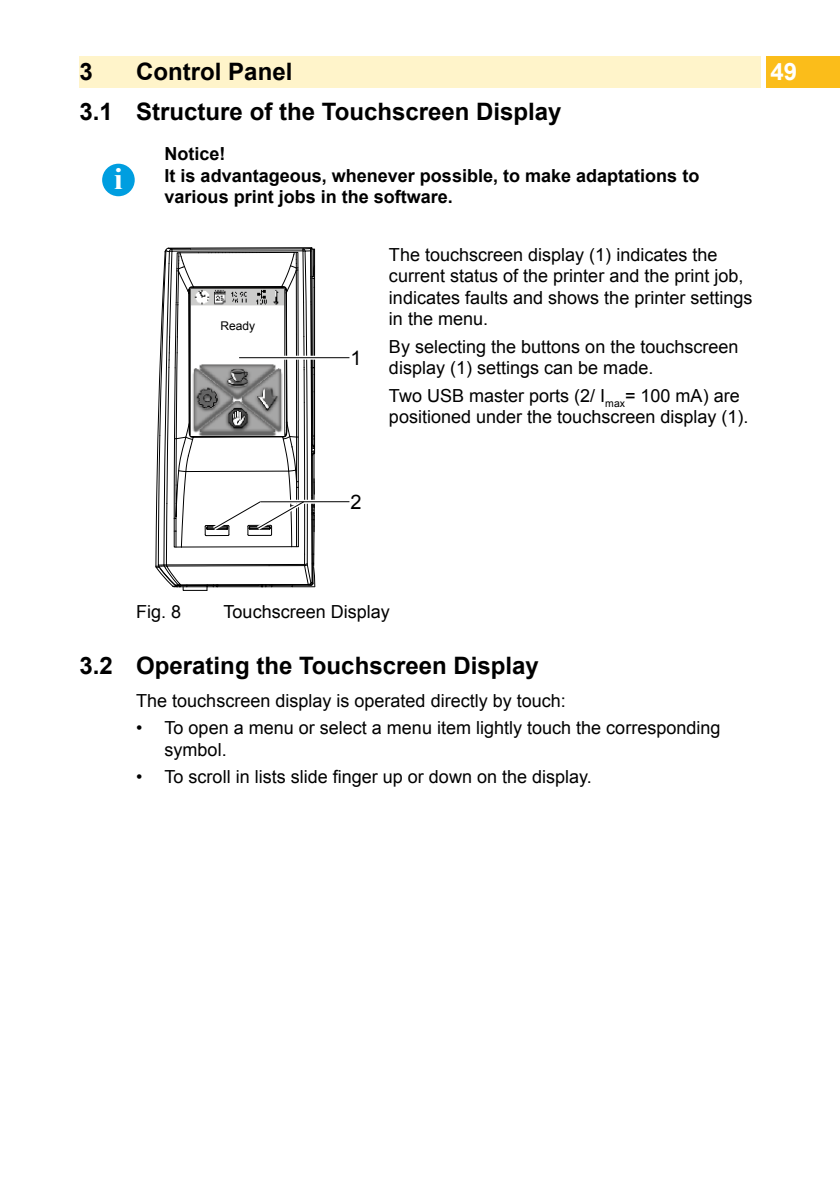
<style>
.page{position:relative;width:840px;height:1191px;background:#fff}
.page>*{position:absolute;margin:0;border:0;box-sizing:border-box;transform-origin:0 0}
.t1{font:700 30.6px "Times New Roman";color:#fff}
.t2{font:700 24px "Arial";color:#000}
.t3{font:700 24px "Arial";color:#fff}
.t4{font:20px "Arial";color:#000}
.t5{font:18px/21.6px "Arial";color:#000}
.t6{font:700 18px/21.6px "Arial";color:#000}
.t7{font:12px "Arial";color:#000}
</style>
<div class="page">
<div style="left:79px;top:57px;width:681px;height:31px;background:#fff4ca"></div>
<div style="left:765px;top:57px;width:74px;height:31px;background:#fbbd1a"></div>
<div style="left:102px;top:164px;width:33px;height:32px;background:#009ee0;border-radius:50%"></div>
<svg style="left:322px;top:502px;width:27px;height:1px"></svg>
<hr style="left:260px;top:501px;width:89px;height:1px;background:#000">
<svg style="left:322px;top:358px;width:27px;height:1px"></svg>
<hr style="left:239px;top:357px;width:110px;height:1px;background:#000">
<svg style="left:155px;top:247px;width:167px;height:344px"></svg>
<div style="left:192px;top:321px;width:91px;height:12px;background:#fff"></div>
<h2 class="t2" style="left:79px;top:55px;width:15px">3</h2>
<h2 class="t2" style="left:136px;top:55px;width:158px">Control Panel</h2>
<h2 class="t2" style="left:79px;top:95px;width:483px">3.1 Structure of the Touchscreen Display</h2>
<h1 class="t1" style="left:114px;top:158px;width:10px">i</h1>
<p class="t6" style="left:164px;top:143px;width:536px">Notice!<br>It is advantageous, whenever possible, to make adaptations to various print jobs in the software.</p>
<p class="t7" style="left:220px;top:318px;width:36px">Ready</p>
<p class="t4" style="left:350px;top:345px;width:13px">1</p>
<p class="t5" style="left:389px;top:243px;width:365px">The touchscreen display (1) indicates the current status of the printer and the print job, indicates faults and shows the printer settings in the menu.</p>
<p class="t5" style="left:389px;top:336px;width:351px">By selecting the buttons on the touchscreen display (1) settings can be made.</p>
<p class="t5" style="left:389px;top:384px;width:361px">Two USB master ports (2/ I<sub>max</sub>= 100 mA) are positioned under the touchscreen display (1).</p>
<h2 class="t3" style="left:770px;top:55px;width:28px">49</h2>
<p class="t4" style="left:350px;top:489px;width:13px">2</p>
<p class="t5" style="left:136px;top:601px;width:47px">Fig. 8</p>
<p class="t5" style="left:223px;top:601px;width:168px">Touchscreen Display</p>
<h2 class="t2" style="left:79px;top:649px;width:460px">3.2 Operating the Touchscreen Display</h2>
<p class="t5" style="left:136px;top:690px;width:431px">The touchscreen display is operated directly by touch:</p>
<p class="t5" style="left:164px;top:717px;width:557px;text-indent:-28px">• To open a menu or select a menu item lightly touch the corresponding symbol.</p>
<p class="t5" style="left:136px;top:766px;width:457px">• To scroll in lists slide finger up or down on the display.</p>
</div>
